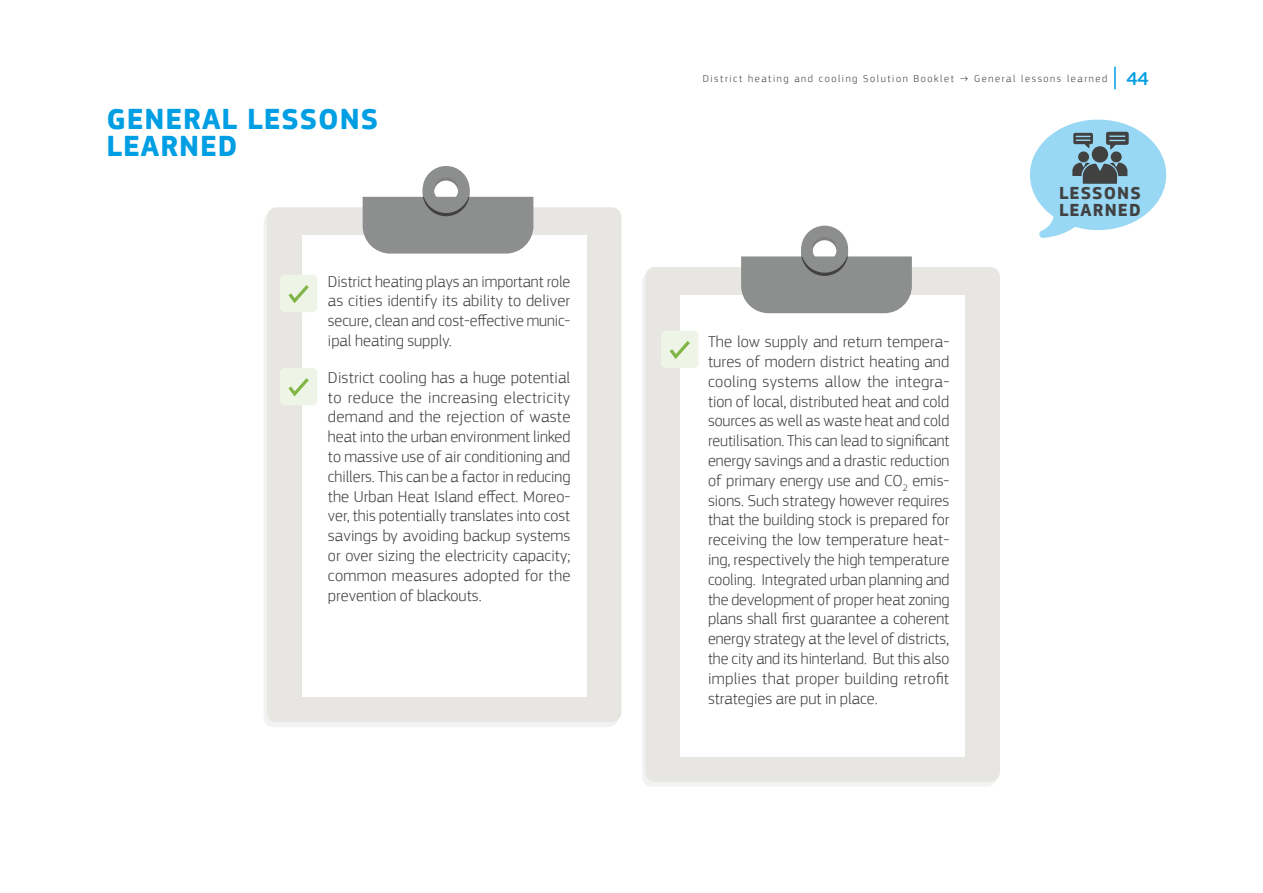
<style>
.page{position:relative;width:1263px;height:893px;background:#fff}
.page>*{position:absolute;margin:0;border:0;box-sizing:border-box;transform-origin:0 0}
.Heading_One{font:700 30px/27px "EC Square Sans Pro";letter-spacing:.03em;color:#009ee3}
.Opening_White_text{font:700 18px/16.5px "EC Square Sans Pro";letter-spacing:.06em;color:#414141}
.Body{font:300 16.5px/19.8px "EC Square Sans Pro";color:#414141;text-align:justify}
.t1{font:300 10.5px "EC Square Sans Pro";letter-spacing:.15em;color:#414141}
.s1{font-weight:500;font-size:19.5px;color:#009ee3}
</style>
<div class="page">
<div style="left:267px;top:207px;width:354px;height:515px;background:#e7e6e2;border-radius:10px"></div>
<div style="left:302px;top:236px;width:284px;height:461px;background:#fff"></div>
<svg style="left:363px;top:166px;width:170px;height:88px"></svg>
<div style="left:645px;top:267px;width:355px;height:515px;background:#e7e6e2;border-radius:10px"></div>
<div style="left:680px;top:295px;width:285px;height:462px;background:#fff"></div>
<svg style="left:741px;top:226px;width:171px;height:87px"></svg>
<hr style="left:1114px;top:67px;width:2px;height:22px;background:#009ee3">
<svg style="left:1030px;top:119px;width:136px;height:119px"></svg>
<div style="left:661px;top:331px;width:37px;height:37px;background:#eef5e6;border-radius:5px"></div>
<svg style="left:670px;top:341px;width:20px;height:18px"></svg>
<div style="left:280px;top:275px;width:37px;height:37px;background:#eef5e6;border-radius:5px"></div>
<svg style="left:288px;top:285px;width:21px;height:18px"></svg>
<div style="left:280px;top:368px;width:37px;height:37px;background:#eef5e6;border-radius:5px"></div>
<svg style="left:288px;top:378px;width:21px;height:18px"></svg>
<p class="Heading_One" style="left:107px;top:106px;width:273px">GENERAL LESSONS<br>LEARNED</p>
<p class="Body" style="left:328px;top:271px;width:244px">District heating plays an important role as cities identify its ability to deliver secure, clean and cost-effective munic&shy;ipal heating supply.</p>
<p class="Body" style="left:328px;top:367px;width:244px">District cooling has a huge potential to reduce the increasing electricity demand and the rejection of waste heat into the urban environment linked to massive use of air conditioning and chillers. This can be a factor in reducing the Urban Heat Island effect. Moreo&shy;ver, this potentially translates into cost savings by avoiding backup systems or over sizing the electricity capacity; common measures adopted for the prevention of blackouts.</p>
<p class="t1" style="left:703px;top:72px;width:448px">District heating and cooling Solution Booklet → General lessons learned <span class="s1">44</span></p>
<p class="Body" style="left:708px;top:332px;width:243px">The low supply and return tempera&shy;tures of modern district heating and cooling systems allow the integra&shy;tion of local, distributed heat and cold sources as well as waste heat and cold reutilisation. This can lead to significant energy savings and a drastic reduction of primary energy use and CO<sub>2</sub> emis&shy;sions. Such strategy however requires that the building stock is prepared for receiving the low temperature heat&shy;ing, respectively the high temperature cooling. Integrated urban planning and the development of proper heat zoning plans shall first guarantee a coherent energy strategy at the level of districts, the city and its hinterland. But this also implies that proper building retrofit strategies are put in place.</p>
<p class="Opening_White_text" style="left:1059px;top:186px;width:83px">LESSONS<br>LEARNED</p>
</div>
